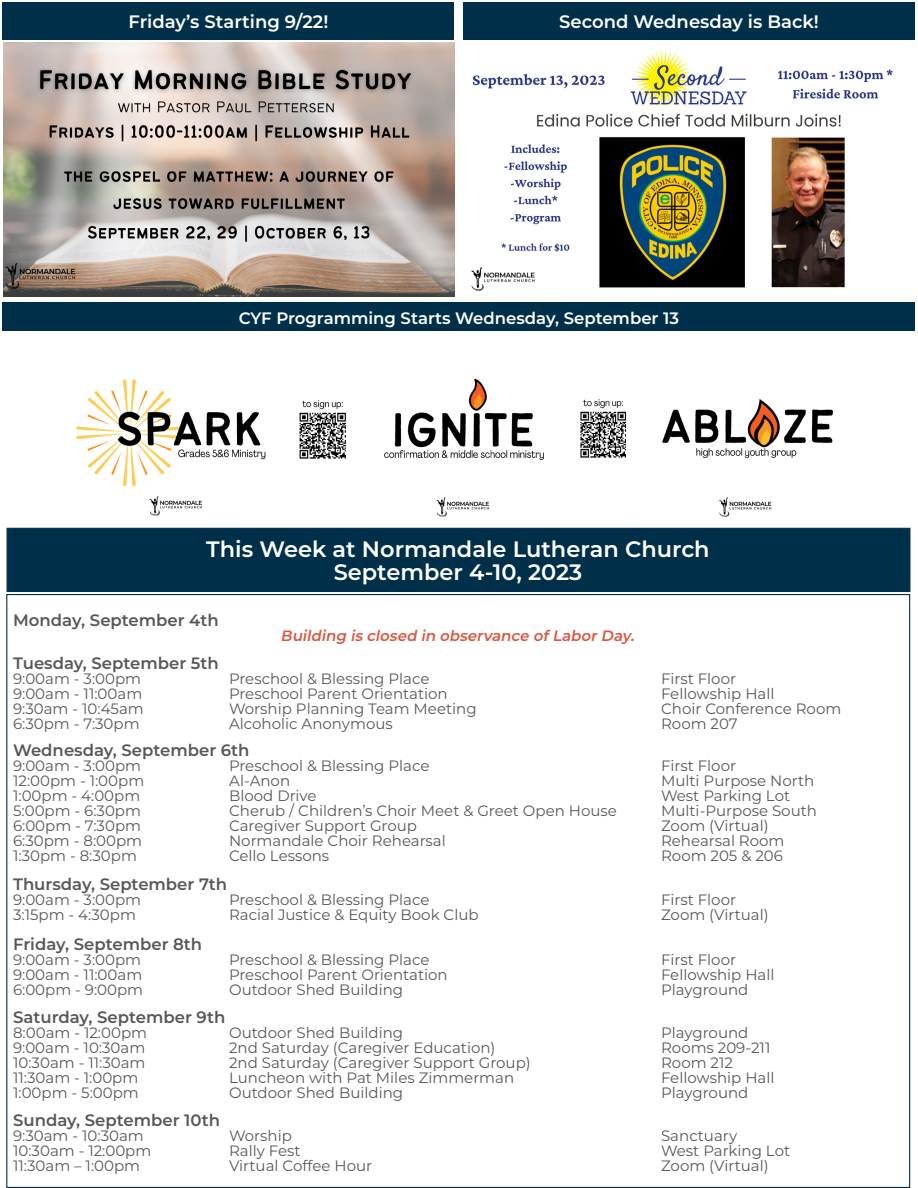
<style>
.page{position:relative;width:918px;height:1188px;background:#fff}
.page>*{position:absolute;margin:0;border:0;box-sizing:border-box;transform-origin:0 0}
.t1{font:600 22.35px "Montserrat";color:#fff}
.t2{font:600 18px "Montserrat";color:#fff}
.t3{font:600 16.5px "Montserrat";color:#57585a}
.t4{font:600 16.5px "Montserrat";color:#fff}
.t5{font:15px "Montserrat";color:#57585a}
.t6{font:italic 600 15px "Montserrat";color:#d95842}
</style>
<div class="page">
<div style="left:3px;top:2px;width:451px;height:37px;background:#003049"></div>
<img style="left:3px;top:43px;width:452px;height:253px">
<div style="left:7px;top:528px;width:903px;height:64px;background:#003049"></div>
<div style="left:3px;top:302px;width:912px;height:28px;background:#003049"></div>
<img style="left:662px;top:399px;width:171px;height:118px">
<img style="left:471px;top:50px;width:422px;height:241px">
<div style="left:463px;top:2px;width:452px;height:37px;background:#003049"></div>
<img style="left:384px;top:378px;width:160px;height:139px">
<img style="left:76px;top:379px;width:190px;height:137px">
<img style="left:299px;top:400px;width:47px;height:59px">
<img style="left:580px;top:399px;width:47px;height:59px">
<p class="t2" style="left:128px;top:9px;width:202px">Friday’s Starting 9/22!</p>
<p class="t2" style="left:559px;top:8px;width:261px">Second Wednesday is Back!</p>
<p class="t4" style="left:239px;top:307px;width:442px">CYF Programming Starts Wednesday, September 13</p>
<p class="t1" style="left:206px;top:534px;width:505px">This Week at Normandale Lutheran Church</p>
<p class="t1" style="left:334px;top:556px;width:250px">September 4-10, 2023</p>
<p class="t3" style="left:13px;top:608px;width:207px">Monday, September 4th</p>
<p class="t6" style="left:281px;top:625px;width:359px">Building is closed in observance ofLaborDay.</p>
<p class="t3" style="left:13px;top:651px;width:207px">Tuesday, September 5th</p>
<p class="t5" style="left:13px;top:668px;width:130px">9:00am - 3:00pm</p>
<p class="t5" style="left:229px;top:668px;width:202px">Preschool &amp; Blessing Place</p>
<p class="t5" style="left:661px;top:668px;width:77px">First Floor</p>
<p class="t5" style="left:13px;top:683px;width:131px">9:00am - 11:00am</p>
<p class="t5" style="left:229px;top:683px;width:220px">Preschool Parent Orientation</p>
<p class="t5" style="left:661px;top:683px;width:115px">Fellowship Hall</p>
<p class="t5" style="left:13px;top:698px;width:132px">9:30am - 10:45am</p>
<p class="t5" style="left:229px;top:698px;width:249px">Worship Planning Team Meeting</p>
<p class="t5" style="left:661px;top:698px;width:182px">Choir Conference Room</p>
<p class="t5" style="left:13px;top:713px;width:128px">6:30pm - 7:30pm</p>
<p class="t5" style="left:229px;top:713px;width:165px">Alcoholic Anonymous</p>
<p class="t5" style="left:661px;top:713px;width:78px">Room 207</p>
<p class="t3" style="left:13px;top:739px;width:238px">Wednesday, September 6th</p>
<p class="t5" style="left:13px;top:756px;width:130px">9:00am - 3:00pm</p>
<p class="t5" style="left:229px;top:756px;width:202px">Preschool &amp; Blessing Place</p>
<p class="t5" style="left:661px;top:756px;width:77px">First Floor</p>
<p class="t5" style="left:13px;top:771px;width:133px">12:00pm - 1:00pm</p>
<p class="t5" style="left:229px;top:771px;width:63px">Al-Anon</p>
<p class="t5" style="left:661px;top:771px;width:155px">Multi Purpose North</p>
<p class="t5" style="left:13px;top:786px;width:129px">1:00pm - 4:00pm</p>
<p class="t5" style="left:229px;top:786px;width:89px">Blood Drive</p>
<p class="t5" style="left:661px;top:786px;width:131px">West Parking Lot</p>
<p class="t5" style="left:13px;top:801px;width:129px">5:00pm - 6:30pm</p>
<p class="t5" style="left:229px;top:801px;width:389px">Cherub / Children’s Choir Meet &amp; Greet Open House</p>
<p class="t5" style="left:661px;top:801px;width:157px">Multi-Purpose South</p>
<p class="t5" style="left:13px;top:816px;width:130px">6:00pm - 7:30pm</p>
<p class="t5" style="left:229px;top:816px;width:190px">Caregiver Support Group</p>
<p class="t5" style="left:661px;top:816px;width:109px">Zoom (Virtual)</p>
<p class="t5" style="left:13px;top:831px;width:131px">6:30pm - 8:00pm</p>
<p class="t5" style="left:229px;top:831px;width:218px">Normandale Choir Rehearsal</p>
<p class="t5" style="left:661px;top:831px;width:125px">Rehearsal Room</p>
<p class="t5" style="left:13px;top:846px;width:125px">1:30pm - 8:30pm</p>
<p class="t5" style="left:229px;top:846px;width:102px">Cello Lessons</p>
<p class="t5" style="left:661px;top:846px;width:123px">Room 205 &amp; 206</p>
<p class="t3" style="left:13px;top:873px;width:216px">Thursday, September 7th</p>
<p class="t5" style="left:13px;top:890px;width:130px">9:00am - 3:00pm</p>
<p class="t5" style="left:229px;top:890px;width:202px">Preschool &amp; Blessing Place</p>
<p class="t5" style="left:661px;top:890px;width:77px">First Floor</p>
<p class="t5" style="left:13px;top:905px;width:124px">3:15pm - 4:30pm</p>
<p class="t5" style="left:229px;top:905px;width:251px">Racial Justice &amp; Equity Book Club</p>
<p class="t5" style="left:661px;top:905px;width:109px">Zoom (Virtual)</p>
<p class="t3" style="left:13px;top:933px;width:191px">Friday, September 8th</p>
<p class="t5" style="left:13px;top:950px;width:130px">9:00am - 3:00pm</p>
<p class="t5" style="left:229px;top:950px;width:202px">Preschool &amp; Blessing Place</p>
<p class="t5" style="left:661px;top:950px;width:77px">First Floor</p>
<p class="t5" style="left:13px;top:965px;width:131px">9:00am - 11:00am</p>
<p class="t5" style="left:229px;top:965px;width:220px">Preschool Parent Orientation</p>
<p class="t5" style="left:661px;top:965px;width:115px">Fellowship Hall</p>
<p class="t5" style="left:13px;top:980px;width:132px">6:00pm - 9:00pm</p>
<p class="t5" style="left:229px;top:980px;width:176px">Outdoor Shed Building</p>
<p class="t5" style="left:661px;top:980px;width:89px">Playground</p>
<p class="t3" style="left:13px;top:1005px;width:214px">Saturday, September 9th</p>
<p class="t5" style="left:13px;top:1022px;width:136px">8:00am - 12:00pm</p>
<p class="t5" style="left:229px;top:1022px;width:176px">Outdoor Shed Building</p>
<p class="t5" style="left:661px;top:1022px;width:89px">Playground</p>
<p class="t5" style="left:13px;top:1037px;width:134px">9:00am - 10:30am</p>
<p class="t5" style="left:229px;top:1037px;width:268px">2nd Saturday (Caregiver Education)</p>
<p class="t5" style="left:661px;top:1037px;width:111px">Rooms 209-211</p>
<p class="t5" style="left:13px;top:1052px;width:134px">10:30am - 11:30am</p>
<p class="t5" style="left:229px;top:1052px;width:303px">2nd Saturday (Caregiver Support Group)</p>
<p class="t5" style="left:661px;top:1052px;width:73px">Room 212</p>
<p class="t5" style="left:13px;top:1067px;width:127px">11:30am - 1:00pm</p>
<p class="t5" style="left:229px;top:1067px;width:287px">Luncheon with Pat Miles Zimmerman</p>
<p class="t5" style="left:661px;top:1067px;width:115px">Fellowship Hall</p>
<p class="t5" style="left:13px;top:1082px;width:127px">1:00pm - 5:00pm</p>
<p class="t5" style="left:229px;top:1082px;width:176px">Outdoor Shed Building</p>
<p class="t5" style="left:661px;top:1082px;width:89px">Playground</p>
<p class="t3" style="left:13px;top:1108px;width:208px">Sunday, September 10th</p>
<p class="t5" style="left:13px;top:1125px;width:132px">9:30am - 10:30am</p>
<p class="t5" style="left:229px;top:1125px;width:64px">Worship</p>
<p class="t5" style="left:661px;top:1125px;width:78px">Sanctuary</p>
<p class="t5" style="left:13px;top:1140px;width:140px">10:30am - 12:00pm</p>
<p class="t5" style="left:229px;top:1140px;width:73px">Rally Fest</p>
<p class="t5" style="left:661px;top:1140px;width:131px">West Parking Lot</p>
<p class="t5" style="left:13px;top:1155px;width:129px">11:30am – 1:00pm</p>
<p class="t5" style="left:229px;top:1155px;width:145px">Virtual Coffee Hour</p>
<p class="t5" style="left:661px;top:1155px;width:109px">Zoom (Virtual)</p>
</div>
